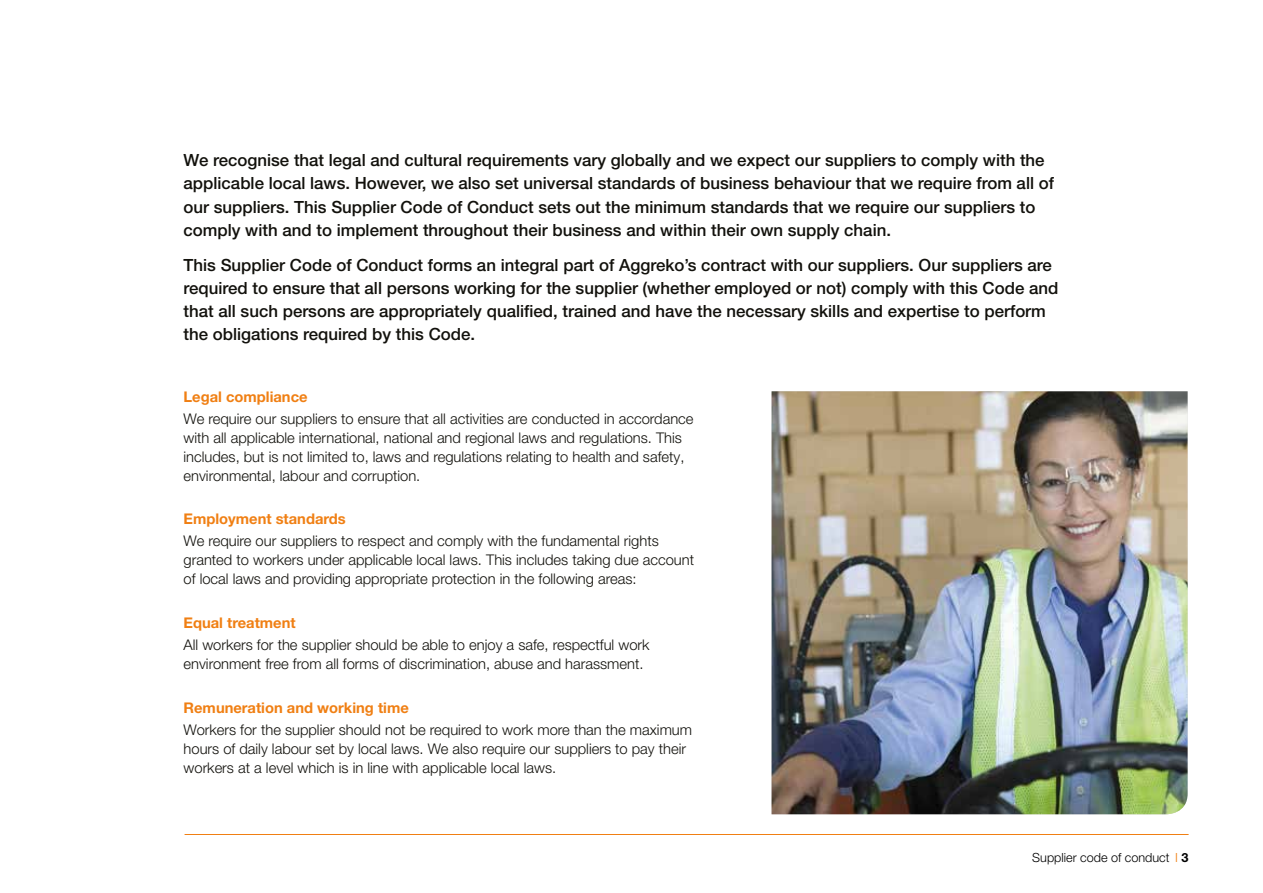
<style>
.page{position:relative;width:1263px;height:893px;background:#fff}
.page>*{position:absolute;margin:0;border:0;box-sizing:border-box;transform-origin:0 0}
.t1{font:500 16.8px/23.1px "Helvetica Neue LT Pro";color:#12110c}
.t2{font:300 14.7px/18.9px "Helvetica Neue LT Pro";color:#12110c}
.t3{font:700 14.7px "Helvetica Neue LT Pro";color:#f07f13}
.t4{font:300 12.6px "Helvetica Neue LT Pro";color:#000}
.s1{color:#f07f13}
.s2{font-weight:700}
</style>
<div class="page">
<hr style="left:185px;top:834px;width:1003px;height:1px;background:#f07f13">
<img style="left:771px;top:391px;width:416px;height:423px">
<p class="t1" style="left:184px;top:149px;width:872px">We recognise that legal and cultural requirements vary globally and we expect our suppliers to comply with the applicable local laws. However, we also set universal standards of business behaviour that we require from all of our suppliers. This Supplier Code of Conduct sets out the minimum standards that we require our suppliers to comply with and to implement throughout their business and within their own supply chain.</p>
<p class="t1" style="left:184px;top:253px;width:876px">This Supplier Code of Conduct forms an integral part of Aggreko’s contract with our suppliers. Our suppliers are required to ensure that all persons working for the supplier (whether employed or not) comply with this Code and that all such persons are appropriately qualified, trained and have the necessary skills and expertise to perform the obligations required by this Code.</p>
<p class="t3" style="left:184px;top:387px;width:126px">Legal compliance</p>
<p class="t2" style="left:184px;top:409px;width:511px">We require our suppliers to ensure that all activities are conducted in accordance with all applicable international, national and regional laws and regulations. This includes, but is not limited to, laws and regulations relating to health and safety, environmental, labour and corruption.</p>
<p class="t3" style="left:184px;top:510px;width:164px">Employment standards</p>
<p class="t2" style="left:184px;top:531px;width:512px">We require our suppliers to respect and comply with the fundamental rights granted to workers under applicable local laws. This includes taking due account of local laws and providing appropriate protection in the following areas:</p>
<p class="t3" style="left:184px;top:613px;width:114px">Equal treatment</p>
<p class="t2" style="left:184px;top:635px;width:467px">All workers for the supplier should be able to enjoy a safe, respectful work environment free from all forms of discrimination, abuse and harassment.</p>
<p class="t3" style="left:184px;top:698px;width:227px">Remuneration and working time</p>
<p class="t2" style="left:184px;top:720px;width:510px">Workers for the supplier should not be required to work more than the maximum hours of daily labour set by local laws. We also require our suppliers to pay their workers at a level which is in line with applicable local laws.</p>
<p class="t4" style="left:1032px;top:849px;width:158px">Supplier code of conduct <span class="s1">I</span> <span class="s2">3</span></p>
</div>
